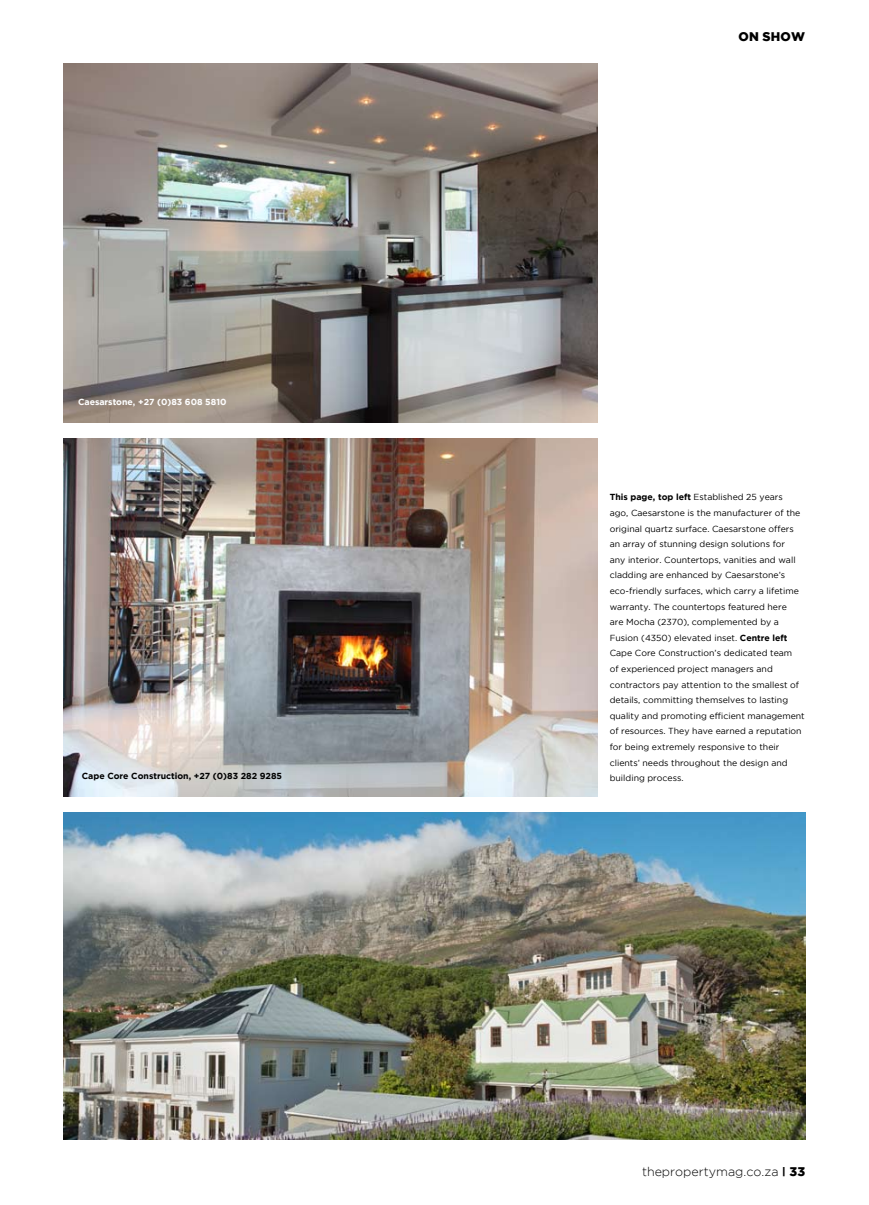
<style>
.page{position:relative;width:869px;height:1205px;background:#fff}
.page>*{position:absolute;margin:0;border:0;box-sizing:border-box;transform-origin:0 0}
.t1{font:300 12.5px "Gotham";color:#000}
.t2{font:900 12.5px "Gotham";letter-spacing:.015em;color:#000}
.t3{font:8.75px/15.6px "Gotham";color:#000}
.t4{font:700 8.75px "Gotham";color:#000}
.t5{font:700 8.75px "Gotham";color:#fff}
.s1{font-weight:700}
.s2{font-weight:900;font-size:10px}
.s3{font-weight:900}
</style>
<div class="page">
<img style="left:64px;top:64px;width:533px;height:358px">
<img style="left:64px;top:438px;width:533px;height:359px">
<img style="left:64px;top:812px;width:740px;height:328px">
<p class="t5" style="left:78px;top:396px;width:150px">Caesarstone, +27 (0)83 608 5810</p>
<p class="t4" style="left:82px;top:771px;width:202px">Cape Core Construction, +27 (0)83 282 9285</p>
<h1 class="t2" style="left:738px;top:29px;width:68px">ON SHOW</h1>
<p class="t3" style="left:609px;top:489px;width:196px"><span class="s1">This page, top left</span> Established 25 years<br>ago, Caesarstone is the manufacturer of the original quartz surface. Caesarstone offers an array of stunning design solutions for<br>any interior. Countertops, vanities and wall cladding are enhanced by Caesarstone’s eco-friendly surfaces, which carry a lifetime warranty. The countertops featured here<br>are Mocha (2370), complemented by a Fusion (4350) elevated inset. <span class="s1">Centre left </span>Cape Core Construction’s dedicated team<br>of experienced project managers and contractors pay attention to the smallest of details, committing themselves to lasting quality and promoting efficient management of resources. They have earned a reputation for being extremely responsive to their clients’ needs throughout the design and building process.</p>
<h1 class="t1" style="left:641px;top:1165px;width:164px">thepropertymag.co.za <span class="s2">|</span> <span class="s3">33</span></h1>
</div>
